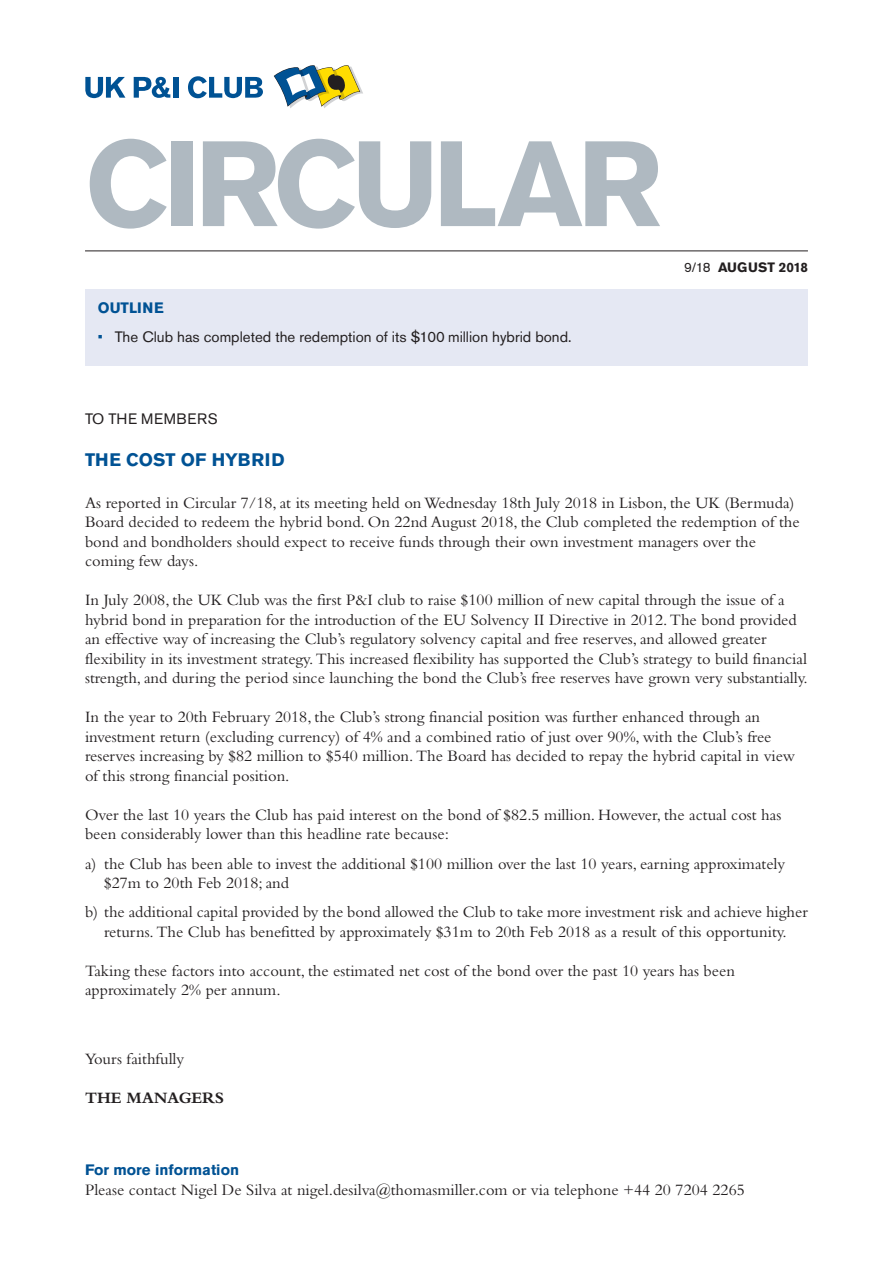
<style>
.page{position:relative;width:893px;height:1263px;background:#fff}
.page>*{position:absolute;margin:0;border:0;box-sizing:border-box;transform-origin:0 0}
.t1{font:700 120px "Akzidenz Grotesk BE";letter-spacing:-.05em;color:#afb9c1}
.t2{font:700 18px "Akzidenz Grotesk BE";color:#005294}
.t3{font:16.5px/19.5px "Bembo";color:#231f20}
.t4{font:700 16.5px "Bembo";color:#231f20}
.t5{font:15px "Akzidenz Grotesk BE";color:#231f20}
.t6{font:700 15px "Akzidenz Grotesk BE";color:#005294}
.t7{font:15px "Akzidenz Grotesk BE";letter-spacing:.04em;color:#231f20}
.t8{font:700 13.5px "Akzidenz Grotesk BE";color:#231f20}
.s1{color:#005294}
.s2{font-weight:400}
</style>
<div class="page">
<svg style="left:274px;top:65px;width:89px;height:43px"></svg>
<svg style="left:85px;top:77px;width:40px;height:21px"></svg>
<svg style="left:134px;top:77px;width:36px;height:21px"></svg>
<div style="left:173px;top:77px;width:5px;height:21px;background:#005294"></div>
<svg style="left:188px;top:76px;width:75px;height:22px"></svg>
<hr style="left:85px;top:250px;width:723px;height:1px;background:#231f20">
<div style="left:85px;top:289px;width:723px;height:77px;background:#e5e8f3"></div>
<h1 class="t1" style="left:85px;top:137px;width:579px">CIRCULAR</h1>
<p class="t6" style="left:98px;top:302px;width:67px">OUTLINE</p>
<p class="t5" style="left:98px;top:332px;width:475px"><span class="s1">•</span> The Club has completed the redemption of its $100 million hybrid bond.</p>
<p class="t8" style="left:684px;top:262px;width:125px"><span class="s2">9/18</span> AUGUST 2018</p>
<p class="t7" style="left:85px;top:413px;width:134px">TO THE MEMBERS</p>
<p class="t2" style="left:85px;top:452px;width:201px">THE COST OF HYBRID</p>
<p class="t3" style="left:85px;top:494px;width:716px">As reported in Circular 7/18, at its meeting held onWednesday 18th July 2018 in Lisbon, the UK (Bermuda)<br>Board decided to redeem the hybrid bond. On 22nd August 2018, the Club completed the redemption of the bond and bondholders should expect to receive funds through their own investment managers over the coming few days.</p>
<p class="t3" style="left:85px;top:592px;width:724px">In July 2008, the UK Club was the first P&amp;I club to raise $100 million of new capital through the issue of a hybrid bond in preparation for the introduction of the EU Solvency II Directive in 2012.The bond provided an effective way of increasing the Club’s regulatory solvency capital and free reserves, and allowed greater flexibility in its investment strategy.This increased flexibility has supported the Club’s strategy to build financial strength, and during the period since launching the bond the Club’s free reserves have grown very substantially.</p>
<p class="t3" style="left:85px;top:709px;width:711px">In the year to 20th February 2018, the Club’s strong financial position was further enhanced through an investment return (excluding currency) of 4% and a combined ratio of just over 90%, with the Club’s free reserves increasing by $82 million to $540 million.The Board has decided to repay the hybrid capital in view of this strong financial position.</p>
<p class="t3" style="left:85px;top:806px;width:698px">Over the last 10 years the Club has paid interest on the bond of $82.5 million. However, the actual cost has been considerably lower than this headline rate because:</p>
<p class="t3" style="left:104px;top:855px;width:683px;text-indent:-19px">a) the Club has been able to invest the additional $100 million over the last 10 years, earning approximately $27m to 20th Feb 2018; and</p>
<p class="t3" style="left:85px;top:904px;width:724px;text-align:center">b) the additional capital provided by the bond allowed the Club to take more investment risk and achieve higher returns.The Club has benefitted by approximately $31m to 20th Feb 2018 as a result of this opportunity.</p>
<p class="t3" style="left:85px;top:962px;width:651px">Taking these factors into account, the estimated net cost of the bond over the past 10 years has been approximately 2% per annum.</p>
<p class="t3" style="left:85px;top:1050px;width:101px">Yours faithfully</p>
<p class="t4" style="left:85px;top:1092px;width:141px">THE MANAGERS</p>
<p class="t6" style="left:85px;top:1164px;width:156px">For more information</p>
<p class="t3" style="left:85px;top:1181px;width:661px">Please contact Nigel De Silva at nigel.desilva@thomasmiller.com or via telephone +44 20 7204 2265</p>
</div>
